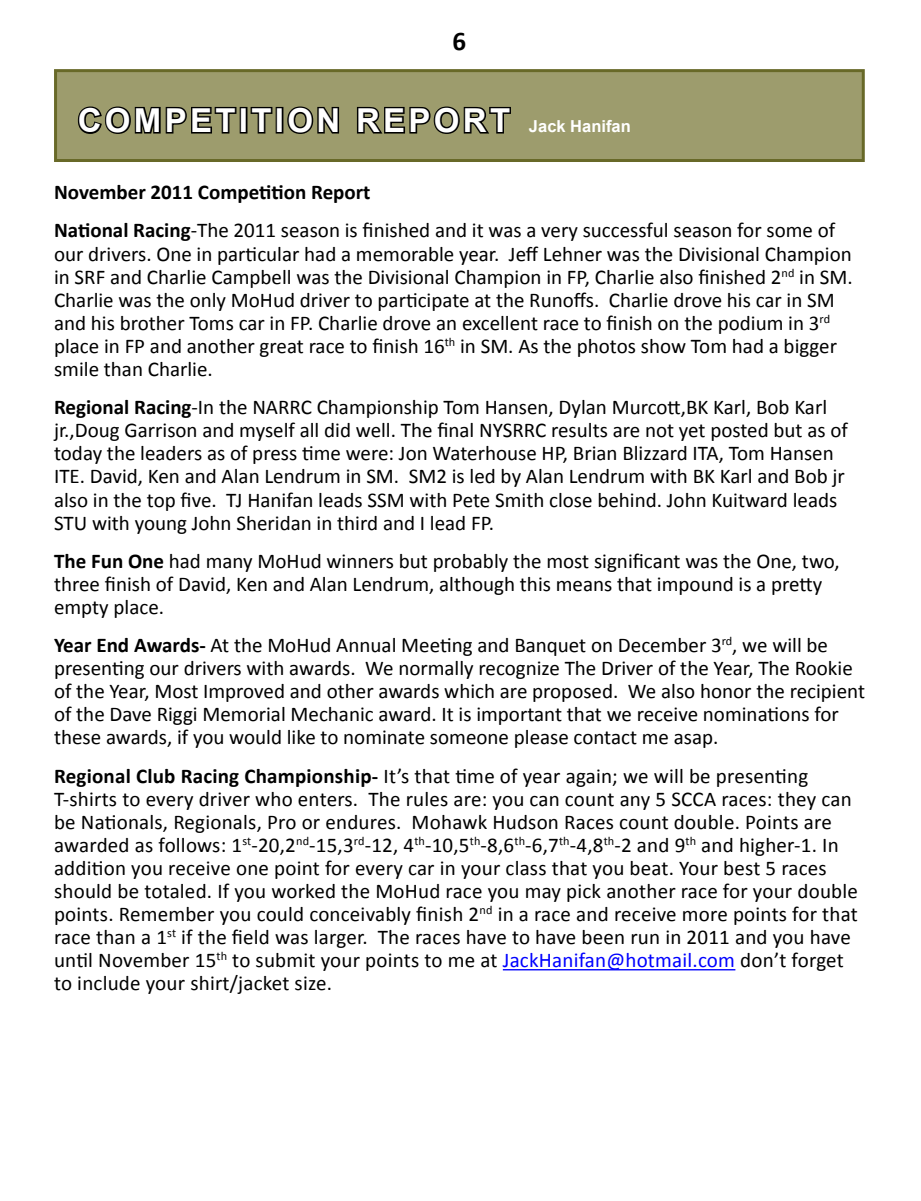
<style>
.page{position:relative;width:921px;height:1201px;background:#fff}
.page>*{position:absolute;margin:0;border:0;box-sizing:border-box;transform-origin:0 0}
.t1{font:700 33px "Arial";letter-spacing:.1em;color:#fff}
.t2{font:700 27px "Calibri";color:#000}
.t3{font:21px/23.1px "Calibri";color:#000}
.s1{font-size:16.5px}
.s2{font-weight:700}
.s3{color:#00f}
</style>
<div class="page">
<div style="left:54px;top:69px;width:810px;height:93px;background:#9d9c6d;border:3px solid #686928"></div>
<svg style="left:77px;top:106px;width:160px;height:28px"></svg>
<div style="left:239px;top:107px;width:8px;height:27px;border:3px solid #000"></div>
<svg style="left:250px;top:106px;width:23px;height:28px"></svg>
<div style="left:275px;top:107px;width:8px;height:27px;border:3px solid #000"></div>
<svg style="left:287px;top:106px;width:53px;height:28px"></svg>
<svg style="left:356px;top:106px;width:155px;height:28px"></svg>
<hr style="left:502px;top:969px;width:233px;height:1px;background:#00f">
<p class="t2" style="left:452px;top:24px;width:15px">6</p>
<h1 class="t1" style="left:78px;top:98px;width:554px">COMPETITION REPORT <span class="s1">JACK HANIFAN</span></h1>
<p class="t3" style="left:54px;top:173px;width:782px;line-height:38.1px"><span class="s2">November 2011 Competition Report<br>National Racing</span>-The 2011 season is finished and it was a very successful season for some of</p>
<p class="t3" style="left:54px;top:242px;width:799px">our drivers. One in particular had a memorable year. Jeff Lehner was the Divisional Champion in SRF and Charlie Campbell was the Divisional Champion in FP, Charlie also finished 2<sup>nd</sup> in SM.<br>Charlie was the only MoHud driver to participate at the Runoffs. Charlie drove his car in SM and his brother Toms car in FP. Charlie drove an excellent race to finish on the podium in 3<sup>rd </sup>place in FP and another great race to finish 16<sup>th</sup> in SM. As the photos show Tom had a bigger smile than Charlie.</p>
<p class="t3" style="left:54px;top:396px;width:795px"><span class="s2">Regional Racing</span>-In the NARRC Championship Tom Hansen, Dylan Murcott,BK Karl, Bob Karl jr.,Doug Garrison and myself all did well. The final NYSRRC results are not yet posted but as of today the leaders as of press time were: Jon Waterhouse HP, Brian Blizzard ITA, Tom Hansen ITE. David, Ken and Alan Lendrum in SM. SM2 is led by Alan Lendrum with BK Karl and Bob jr also in the top five. TJ Hanifan leads SSM with Pete Smith close behind. John Kuitward leads STU with young John Sheridan in third and I lead FP.</p>
<p class="t3" style="left:54px;top:549px;width:787px"><span class="s2">The Fun One</span> had many MoHud winners but probably the most significant was the One, two, three finish of David, Ken and Alan Lendrum, although this means that impound is a pretty empty place.</p>
<p class="t3" style="left:54px;top:634px;width:812px"><span class="s2">Year End Awards-</span> At the MoHud Annual Meeting and Banquet on December 3<sup>rd</sup>, we will be presenting our drivers with awards. We normally recognize The Driver of the Year, The Rookie of the Year, Most Improved and other awards which are proposed. We also honor the recipient of the Dave Riggi Memorial Mechanic award. It is important that we receive nominations for these awards, if you would like to nominate someone please contact me asap.</p>
<p class="t3" style="left:54px;top:764px;width:805px"><span class="s2">Regional Club Racing Championship-</span> It’s that time of year again; we will be presenting T-shirts to every driver who enters. The rules are: you can count any 5 SCCA races: they can be Nationals, Regionals, Pro or endures. Mohawk Hudson Races count double. Points are awarded as follows: 1<sup>st</sup>-20,2<sup>nd</sup>-15,3<sup>rd</sup>-12, 4<sup>th</sup>-10,5<sup>th</sup>-8,6<sup>th</sup>-6,7<sup>th</sup>-4,8<sup>th</sup>-2 and 9<sup>th</sup> and higher-1. In addition you receive one point for every car in your class that you beat. Your best 5 races should be totaled. If you worked the MoHud race you may pick another race for your double points. Remember you could conceivably finish 2<sup>nd</sup> in a race and receive more points for that race than a 1<sup>st</sup> if the field was larger. The races have to have been run in 2011 and you have until November 15<sup>th</sup> to submit your points to me at <span class="s3">JackHanifan@hotmail.com</span> don’t forget to include your shirt/jacket size.</p>
</div>
